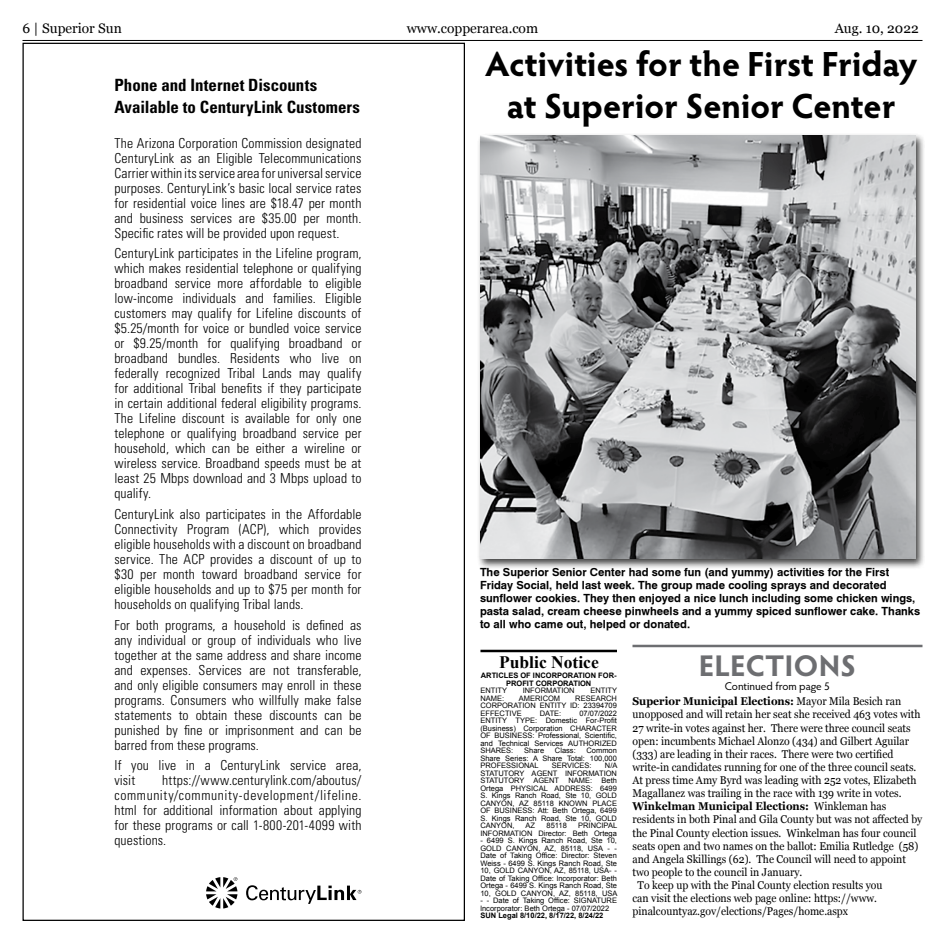
<style>
.page{position:relative;width:945px;height:945px;background:#fff}
.page>*{position:absolute;margin:0;border:0;box-sizing:border-box;transform-origin:0 0}
.t1{font:700 35px/42px "Hypatia Sans Pro";color:#000;text-align:center}
.t2{font:700 30px "Hypatia Sans Pro";letter-spacing:.005em;color:#6d6e71}
.t3{font:700 17.5px "Times New Roman";color:#000}
.t4{font:700 condensed 16.88px/22.5px "Univers LT Std";color:#000}
.t5{font:300 condensed 13.75px/15px "Univers LT Std";letter-spacing:.01em;color:#000;text-align:justify}
.t6{font:13.75px "Georgia";color:#000}
.t7{font:11.25px "Georgia";color:#000;scale:.93 1}
.t8{font:700 11.25px/13.1px "Geneva";color:#000}
.t9{font:700 11.25px "Georgia";color:#000;scale:.93 1}
.t10{font:11.25px "Hypatia Sans Pro";color:#000}
.t11{font:7.5px/7.5px "Arial";color:#000;text-align:justify}
.t12{font:700 7.5px/7.5px "Arial";color:#000;text-align:center}
.s1{font-weight:400}
</style>
<div class="page">
<hr style="left:22px;top:40px;width:900px;height:1px;background:#000">
<hr style="left:632px;top:645px;width:290px;height:2px;background:#6d6e71">
<svg style="left:206px;top:877px;width:31px;height:32px"></svg>
<svg style="left:246px;top:885px;width:116px;height:19px"></svg>
<hr style="left:480px;top:650px;width:137px;height:2px;background:#000">
<div style="left:477px;top:133px;width:449px;height:437px;background:#000;opacity:.75"></div>
<img style="left:480px;top:136px;width:435px;height:423px">
<p class="t6" style="left:22px;top:18px;width:101px">6 | Superior Sun</p>
<p class="t6" style="left:407px;top:18px;width:133px">www.copperarea.com</p>
<p class="t6" style="left:835px;top:18px;width:86px">Aug. 10, 2022</p>
<p class="t4" style="left:114px;top:74px;width:247px">Phone and Internet Discounts<br>Available to CenturyLink Customers</p>
<p class="t5" style="left:114px;top:135px;width:249px">The Arizona Corporation Commission designated CenturyLink as an Eligible Telecommunications Carrier within its service area for universal service purposes. CenturyLink’s basic local service rates for residential voice lines are $18.47 per month and business services are $35.00 per month.<br>Specific rates will be provided upon request.</p>
<p class="t5" style="left:114px;top:246px;width:249px">CenturyLink participates in the Lifeline program, which makes residential telephone or qualifying broadband service more affordable to eligible low-income individuals and families. Eligible customers may qualify for Lifeline discounts of $5.25/month for voice or bundled voice service or $9.25/month for qualifying broadband or broadband bundles. Residents who live on federally recognized Tribal Lands may qualify for additional Tribal benefits if they participate in certain additional federal eligibility programs.<br>The Lifeline discount is available for only one telephone or qualifying broadband service per household, which can be either a wireline or wireless service. Broadband speeds must be at least 25 Mbps download and 3 Mbps upload to qualify.</p>
<p class="t5" style="left:114px;top:507px;width:249px">CenturyLink also participates in the Affordable Connectivity Program (ACP), which provides eligible households with a discount on broadband service. The ACP provides a discount of up to $30 per month toward broadband service for eligible households and up to $75 per month for households on qualifying Tribal lands.</p>
<p class="t5" style="left:114px;top:617px;width:249px">For both programs, a household is defined as any individual or group of individuals who live together at the same address and share income and expenses. Services are not transferable, and only eligible consumers may enroll in these programs. Consumers who willfully make false statements to obtain these discounts can be punished by fine or imprisonment and can be barred from these programs.</p>
<p class="t5" style="left:114px;top:758px;width:249px">If you live in a CenturyLink service area, visit</p>
<p class="t5" style="left:114px;top:773px;width:249px;text-indent:48px">https://www.centurylink.com/aboutus/ community/community-development/lifeline. html for additional information about applying for these programs or call 1-800-201-4099 with questions.</p>
<h1 class="t1" style="left:485px;top:41px;width:434px">Activities for the First Friday at Superior Senior Center</h1>
<p class="t8" style="left:480px;top:565px;width:442px">The Superior Senior Center had some fun (and yummy) activities for the First Friday Social, held last week. The group made cooling sprays and decorated sunflower cookies. They then enjoyed a nice lunch including some chicken wings, pasta salad, cream cheese pinwheels and a yummy spiced sunflower cake. Thanks to all who came out, helped or donated.</p>
<p class="t3" style="left:499px;top:650px;width:101px">Public Notice</p>
<p class="t12" style="left:481px;top:672px;width:137px">ARTICLES OF INCORPORATION FOR-<br>PROFIT CORPORATION</p>
<p class="t11" style="left:480px;top:687px;width:28px">ENTITY</p>
<p class="t11" style="left:523px;top:687px;width:53px">INFORMATION</p>
<p class="t11" style="left:590px;top:687px;width:28px">ENTITY</p>
<p class="t11" style="left:480px;top:694px;width:25px">NAME:</p>
<p class="t11" style="left:519px;top:694px;width:43px">AMERICOM</p>
<p class="t11" style="left:480px;top:694px;width:138px;text-indent:95px">RESEARCH CORPORATION ENTITY ID: 23394709<br>EFFECTIVE</p>
<p class="t11" style="left:480px;top:709px;width:138px;text-indent:99px">07/07/2022<br>ENTITY TYPE: Domestic For-Profit (Business) Corporation CHARACTER OF BUSINESS: Professional, Scientific, and Technical Services AUTHORIZED SHARES:</p>
<p class="t11" style="left:540px;top:709px;width:23px">DATE:</p>
<p class="t11" style="left:480px;top:747px;width:138px;text-indent:106px">Common Share Series: A Share Total: 100,000<br>PROFESSIONAL</p>
<p class="t11" style="left:524px;top:747px;width:22px">Share</p>
<p class="t11" style="left:555px;top:747px;width:22px">Class:</p>
<p class="t11" style="left:480px;top:762px;width:138px;text-indent:124px">N/A STATUTORY AGENT INFORMATION STATUTORY AGENT NAME:</p>
<p class="t11" style="left:552px;top:762px;width:41px">SERVICES:</p>
<p class="t11" style="left:480px;top:777px;width:138px;text-indent:121px">Beth Ortega PHYSICAL ADDRESS: 6499<br>S. Kings Ranch Road, Ste 10, GOLD CANYON, AZ 85118 KNOWN PLACE OF BUSINESS: Att: Beth Ortega, 6499<br>S. Kings Ranch Road, Ste 10, GOLD CANYON,</p>
<p class="t11" style="left:480px;top:822px;width:138px;text-align:right">PRINCIPAL<br>INFORMATION Director: Beth Ortega</p>
<p class="t11" style="left:480px;top:837px;width:138px">- 6499 S. Kings Ranch Road, Ste 10, GOLD CANYON, AZ, 85118, USA - - Date of Taking Office: Director: Steven Weiss - 6499 S. Kings Ranch Road, Ste 10, GOLD CANYON, AZ, 85118, USA- - Date of Taking Office: lncorporator: Beth Ortega - 6499 S. Kings Ranch Road, Ste 10, GOLD CANYON, AZ, 85118, USA</p>
<p class="t11" style="left:480px;top:897px;width:138px">- - Date of Taking Office: SIGNATURE lncorporator: Beth Ortega - 07/07/2022</p>
<p class="t12" style="left:480px;top:912px;width:124px">SUN Legal 8/10/22, 8/17/22, 8/24/22</p>
<p class="t11" style="left:526px;top:822px;width:11px">AZ</p>
<p class="t11" style="left:547px;top:822px;width:22px">85118</p>
<h2 class="t2" style="left:699px;top:645px;width:159px">ELECTIONS</h2>
<p class="t10" style="left:725px;top:679px;width:107px">Continued from page 5</p>
<p class="t9" style="left:632px;top:693px;width:291px">Superior Municipal Elections: <span class="s1">Mayor Mila Besich ran</span></p>
<p class="t7" style="left:632px;top:706px;width:311px">unopposed and will retain her seat she received 463 votes with</p>
<p class="t7" style="left:632px;top:719px;width:301px">27 write-in votes against her. There were three council seats</p>
<p class="t7" style="left:632px;top:733px;width:299px">open: incumbents Michael Alonzo (434) and Gilbert Aguilar</p>
<p class="t7" style="left:632px;top:746px;width:282px">(333) are leading in their races. There were two certified</p>
<p class="t7" style="left:632px;top:759px;width:307px">write-in candidates running for one of the three council seats.</p>
<p class="t7" style="left:632px;top:772px;width:307px">At press time Amy Byrd was leading with 252 votes, Elizabeth</p>
<p class="t7" style="left:632px;top:785px;width:291px">Magallanez was trailing in the race with 139 write in votes.</p>
<p class="t9" style="left:632px;top:798px;width:274px">Winkelman Municipal Elections: <span class="s1">Winkleman has</span></p>
<p class="t7" style="left:632px;top:811px;width:313px">residents in both Pinal and Gila County but was not affected by</p>
<p class="t7" style="left:632px;top:825px;width:307px">the Pinal County election issues. Winkelman has four council</p>
<p class="t7" style="left:632px;top:838px;width:309px">seats open and two names on the ballot: Emilia Rutledge (58)</p>
<p class="t7" style="left:632px;top:851px;width:296px">and Angela Skillings (62). The Council will need to appoint</p>
<p class="t7" style="left:632px;top:864px;width:184px">two people to the council in January.</p>
<p class="t7" style="left:638px;top:877px;width:265px">To keep up with the Pinal County election results you</p>
<p class="t7" style="left:632px;top:890px;width:264px">can visit the elections web page online: https://www.</p>
<p class="t7" style="left:632px;top:903px;width:233px">pinalcountyaz.gov/elections/Pages/home.aspx</p>
</div>
